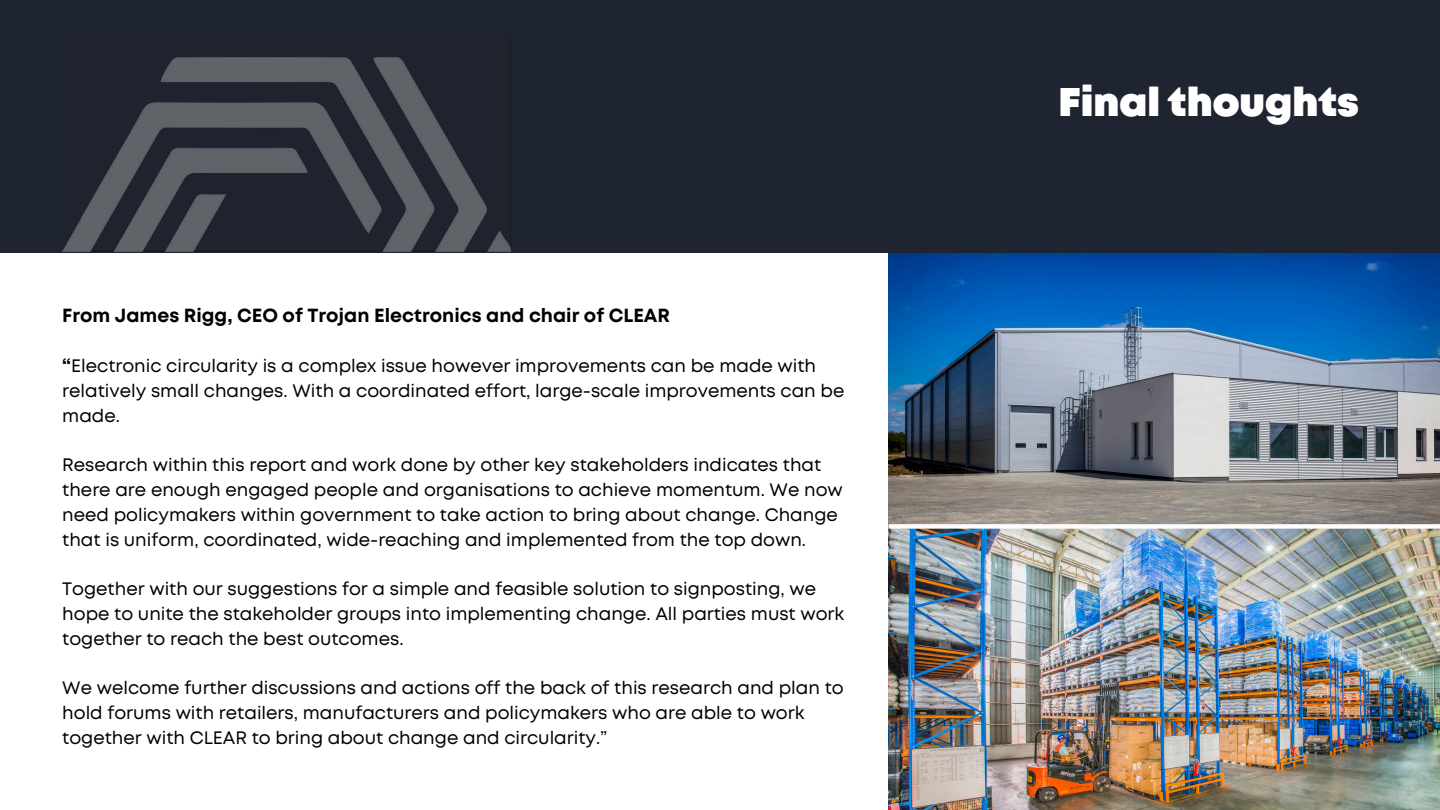
<style>
.page{position:relative;width:1440px;height:810px;background:#fff}
.page>*{position:absolute;margin:0;border:0;box-sizing:border-box;transform-origin:0 0}
.t1{font:900 40px "Mont";color:#fff}
.t2{font:700 19px "Mont";color:#000}
.t3{font:18px/24.8px "Mont";color:#000}
.s1{font-weight:700}
</style>
<div class="page">
<img style="left:889px;top:253px;width:551px;height:557px">
<div style="left:889px;top:524px;width:551px;height:5px;background:#fdfdfd"></div>
<div style="left:0;top:0;width:1440px;height:253px;background:#1f2431"></div>
<img style="left:62px;top:34px;width:449px;height:217px">
<p class="t2" style="left:62px;top:308px;width:609px">From James Rigg, CEO of Trojan Electronics and chair of CLEAR</p>
<p class="t3" style="left:62px;top:355px;width:784px"><span class="s1">“</span>Electronic circularity is a complex issue however improvements can be made with relatively small changes. With a coordinated effort, large-scale improvements can be made.</p>
<p class="t3" style="left:62px;top:454px;width:782px">Research within this report and work done by other key stakeholders indicates that there are enough engaged people and organisations to achieve momentum. We now need policymakers within government to take action to bring about change. Change that is uniform, coordinated, wide-reaching and implemented from the top down.</p>
<p class="t3" style="left:62px;top:578px;width:784px">Together with our suggestions for a simple and feasible solution to signposting, we hope to unite the stakeholder groups into implementing change. All parties must work together to reach the best outcomes.</p>
<p class="t3" style="left:62px;top:677px;width:783px">We welcome further discussions and actions off the back of this research and plan to hold forums with retailers, manufacturers and policymakers who are able to work together with CLEAR to bring about change and circularity.”</p>
<h2 class="t1" style="left:1058px;top:86px;width:302px">Final thoughts</h2>
</div>
